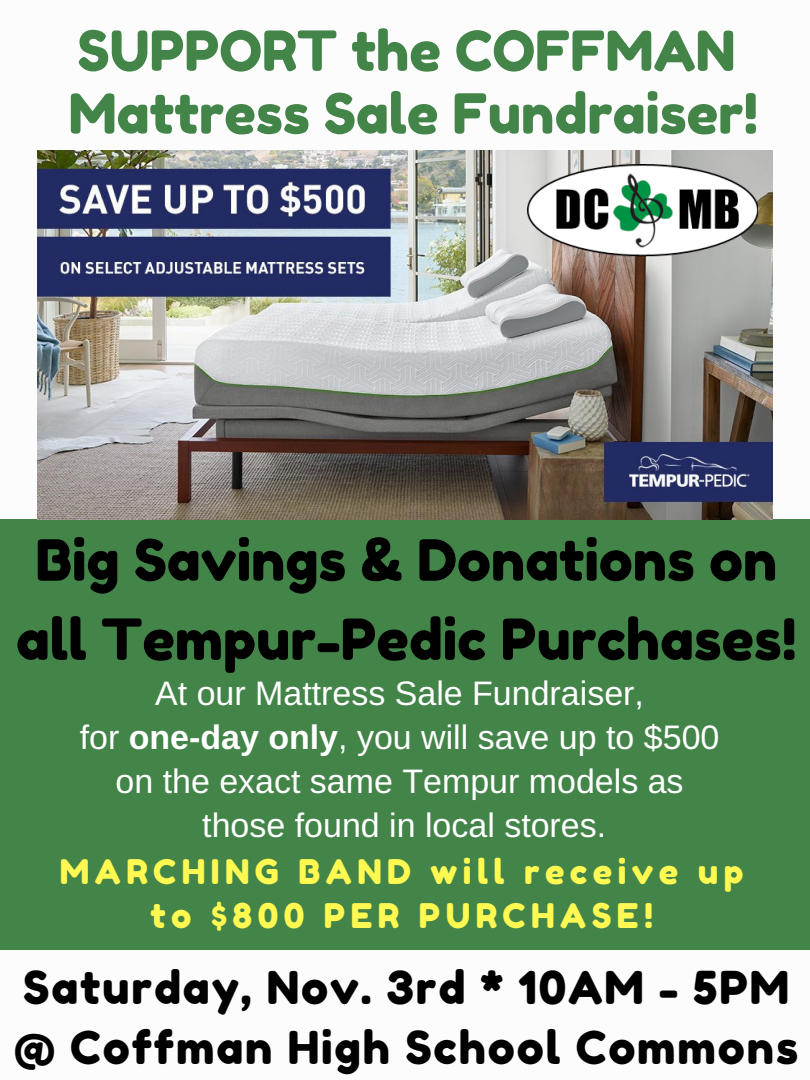
<style>
.page{position:relative;width:810px;height:1080px;background:#438449}
.page>*{position:absolute;margin:0;border:0;box-sizing:border-box;transform-origin:0 0}
.t1{font:56.62px/79.2px "Fredoka One";color:#000;text-align:center}
.t2{font:55.19px/62.8px "Fredoka One";color:#438449}
.t3{font:45.25px/60px "Fredoka One";letter-spacing:.04em;color:#000}
.t4{font:33.94px/44.1px "Arimo";color:#fff;text-align:center}
.t5{font:33.94px/44.1px "Fredoka One";letter-spacing:.16em;color:#fff952;text-align:center}
.s1{font-weight:700}
</style>
<div class="page">
<div style="left:0;top:0;width:810px;height:519px;background:#fcfcfc"></div>
<div style="left:0;top:950px;width:810px;height:130px;background:#fcfcfc"></div>
<img style="left:38px;top:150px;width:735px;height:369px">
<img style="left:528px;top:164px;width:229px;height:92px">
<h2 class="t2" style="left:69px;top:19px;width:691px">SUPPORT the COFFMAN<br>Mattress Sale Fundraiser!</h2>
<h1 class="t1" style="left:16px;top:520px;width:782px">Big Savings &amp; Donations on all Tempur-Pedic Purchases!</h1>
<p class="t4" style="left:80px;top:671px;width:641px">At our Mattress Sale Fundraiser,<br>for <span class="s1">one-day only</span>, you will save up to $500 on the exact same Tempur models as those found in local stores.</p>
<p class="t5" style="left:60px;top:850px;width:685px">MARCHING BAND will receive up to $800 PER PURCHASE!</p>
<h3 class="t3" style="left:14px;top:957px;width:786px">Saturday, Nov. 3rd * 10AM - 5PM @ Coffman High School Commons</h3>
</div>
